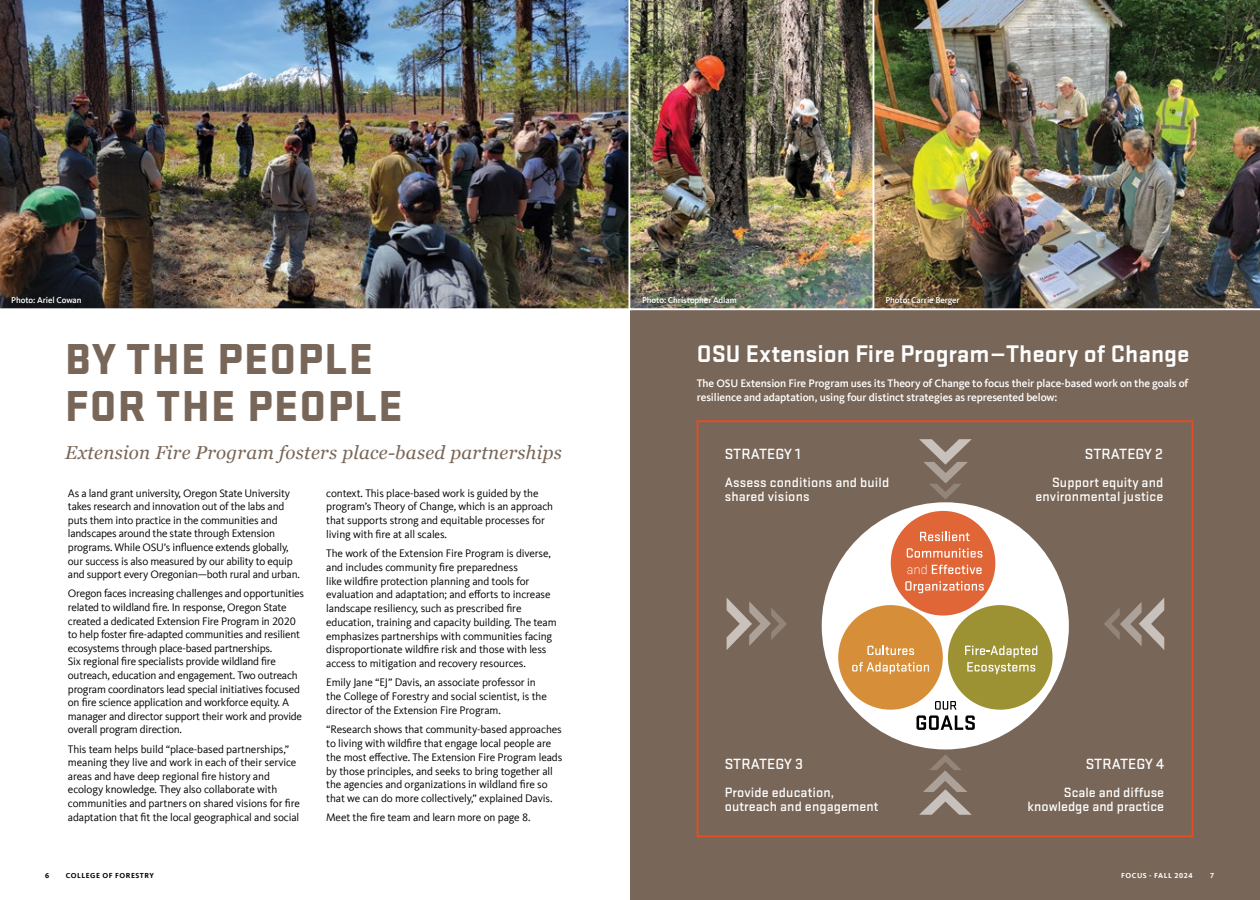
<style>
.page{position:relative;width:1260px;height:900px;background:#fff}
.page>*{position:absolute;margin:0;border:0;box-sizing:border-box;transform-origin:0 0}
.t1{font:900 45px/47.5px "Stratum 2";letter-spacing:.03em;color:#786658}
.t2{font:700 25px "Stratum 2";color:#fff}
.t3{font:italic 18.75px "Georgia";letter-spacing:.015em;color:#786658}
.t4{font:500 15.38px "Stratum 2";color:#fff}
.t5{font:500 14px/14px "Stratum 2";letter-spacing:.01em;color:#fff}
.t6{font:11.25px/13.6px "Kievit Offc";letter-spacing:-.01em;color:#000}
.t7{font:500 11.25px/13.5px "Kievit Offc";letter-spacing:-.01em;color:#fff}
.t8{font:500 8.75px "Kievit Offc";letter-spacing:-.01em;color:#fff}
.t9{font:700 7.5px "Kievit Offc";letter-spacing:.07em;color:#000}
.t10{font:700 7.5px "Kievit Offc";letter-spacing:.07em;color:#fff}
</style>
<div class="page">
<div style="left:630px;top:308px;width:630px;height:592px;background:#786658"></div>
<div style="left:822px;top:502px;width:247px;height:247px;background:#fff;border-radius:50%"></div>
<div style="left:891px;top:511px;width:104px;height:105px;background:#e06537;border-radius:50%"></div>
<div style="left:838px;top:605px;width:105px;height:105px;background:#d68e39;border-radius:50%"></div>
<div style="left:948px;top:605px;width:105px;height:105px;background:#9d9233;border-radius:50%"></div>
<svg style="left:920px;top:532px;width:50px;height:9px"></svg>
<svg style="left:907px;top:548px;width:75px;height:10px"></svg>
<svg style="left:907px;top:565px;width:19px;height:9px"></svg>
<svg style="left:932px;top:565px;width:50px;height:9px"></svg>
<svg style="left:905px;top:581px;width:79px;height:12px"></svg>
<svg style="left:917px;top:701px;width:58px;height:29px"></svg>
<svg style="left:867px;top:646px;width:47px;height:9px"></svg>
<svg style="left:852px;top:662px;width:77px;height:12px"></svg>
<svg style="left:965px;top:646px;width:72px;height:28px"></svg>
<svg style="left:919px;top:439px;width:53px;height:61px"></svg>
<svg style="left:919px;top:754px;width:53px;height:61px"></svg>
<svg style="left:727px;top:598px;width:60px;height:52px"></svg>
<svg style="left:1104px;top:598px;width:60px;height:52px"></svg>
<div style="left:697px;top:420px;width:496px;height:417px;border:2px solid #e74b21"></div>
<img style="left:0;top:0;width:628px;height:309px">
<img style="left:874px;top:0;width:386px;height:310px">
<img style="left:628px;top:0;width:246px;height:310px">
<p class="t8" style="left:11px;top:295px;width:72px">Photo: Ariel Cowan</p>
<p class="t8" style="left:642px;top:295px;width:96px">Photo: Christopher Adlam</p>
<p class="t8" style="left:885px;top:295px;width:76px">Photo: Carrie Berger</p>
<h1 class="t1" style="left:65px;top:332px;width:339px">BY THE PEOPLE<br>FOR THE PEOPLE</h1>
<h3 class="t3" style="left:65px;top:439px;width:498px">Extension Fire Program fosters place-based partnerships</h3>
<p class="t8" style="left:639px;top:295px;width:96px">Photo: Christopher Adlam</p>
<h2 class="t2" style="left:697px;top:337px;width:494px">OSU Extension Fire Program—Theory of Change</h2>
<p class="t7" style="left:697px;top:377px;width:493px">The OSU Extension Fire Program uses its Theory of Change to focus their place-based work on the goals of resilience and adaptation, using four distinct strategies as represented below:</p>
<h3 class="t4" style="left:1085px;top:444px;width:80px">STRATEGY 2</h3>
<p class="t5" style="left:1035px;top:475px;width:130px;text-align:right">Support equity and environmental justice</p>
<h3 class="t4" style="left:725px;top:444px;width:77px">STRATEGY 1</h3>
<p class="t5" style="left:725px;top:475px;width:166px">Assess conditions and build shared visions</p>
<p class="t6" style="left:68px;top:486px;width:233px">As a land grant university, Oregon State University takes research and innovation out of the labs and puts them into practice in the communities and landscapes around the state through Extension programs. While OSU’s influence extends globally, our success is also measured by our ability to equip and support every Oregonian—both rural and urban.</p>
<p class="t6" style="left:68px;top:587px;width:238px">Oregon faces increasing challenges and opportunities related to wildland fire. In response, Oregon State created a dedicated Extension Fire Program in 2020 to help foster fire-adapted communities and resilient ecosystems through place-based partnerships.<br>Six regional fire specialists provide wildland fire outreach, education and engagement. Two outreach program coordinators lead special initiatives focused on fire science application and workforce equity. A manager and director support their work and provide overall program direction.</p>
<p class="t6" style="left:68px;top:742px;width:234px">This team helps build “place-based partnerships,” meaning they live and work in each of their service areas and have deep regional fire history and ecology knowledge. They also collaborate with communities and partners on shared visions for fire adaptation that fit the local geographical and social</p>
<p class="t6" style="left:326px;top:486px;width:229px">context. This place-based work is guided by the program’s Theory of Change, which is an approach that supports strong and equitable processes for living with fire at all scales.</p>
<p class="t6" style="left:326px;top:547px;width:232px">The work of the Extension Fire Program is diverse, and includes community fire preparedness<br>like wildfire protection planning and tools for evaluation and adaptation; and efforts to increase landscape resiliency, such as prescribed fire education, training and capacity building. The team emphasizes partnerships with communities facing disproportionate wildfire risk and those with less access to mitigation and recovery resources.</p>
<p class="t6" style="left:326px;top:676px;width:222px">Emily Jane “EJ” Davis, an associate professor in the College of Forestry and social scientist, is the director of the Extension Fire Program.</p>
<p class="t6" style="left:326px;top:723px;width:238px">“Research shows that community-based approaches to living with wildfire that engage local people are the most effective. The Extension Fire Program leads by those principles, and seeks to bring together all the agencies and organizations in wildland fire so that we can do more collectively,” explained Davis.</p>
<p class="t6" style="left:326px;top:811px;width:206px">Meet the fire team and learn more on page 8.</p>
<h3 class="t4" style="left:725px;top:753px;width:80px">STRATEGY 3</h3>
<p class="t5" style="left:725px;top:785px;width:155px">Provide education, outreach and engagement</p>
<h3 class="t4" style="left:1086px;top:754px;width:80px">STRATEGY 4</h3>
<p class="t5" style="left:1028px;top:785px;width:138px;text-align:right">Scale and diffuse knowledge and practice</p>
<p class="t9" style="left:45px;top:871px;width:6px">6</p>
<p class="t9" style="left:66px;top:871px;width:90px">COLLEGE OF FORESTRY</p>
<p class="t10" style="left:1121px;top:871px;width:73px">FOCUS - FALL 2024</p>
<p class="t10" style="left:1210px;top:871px;width:6px">7</p>
</div>
